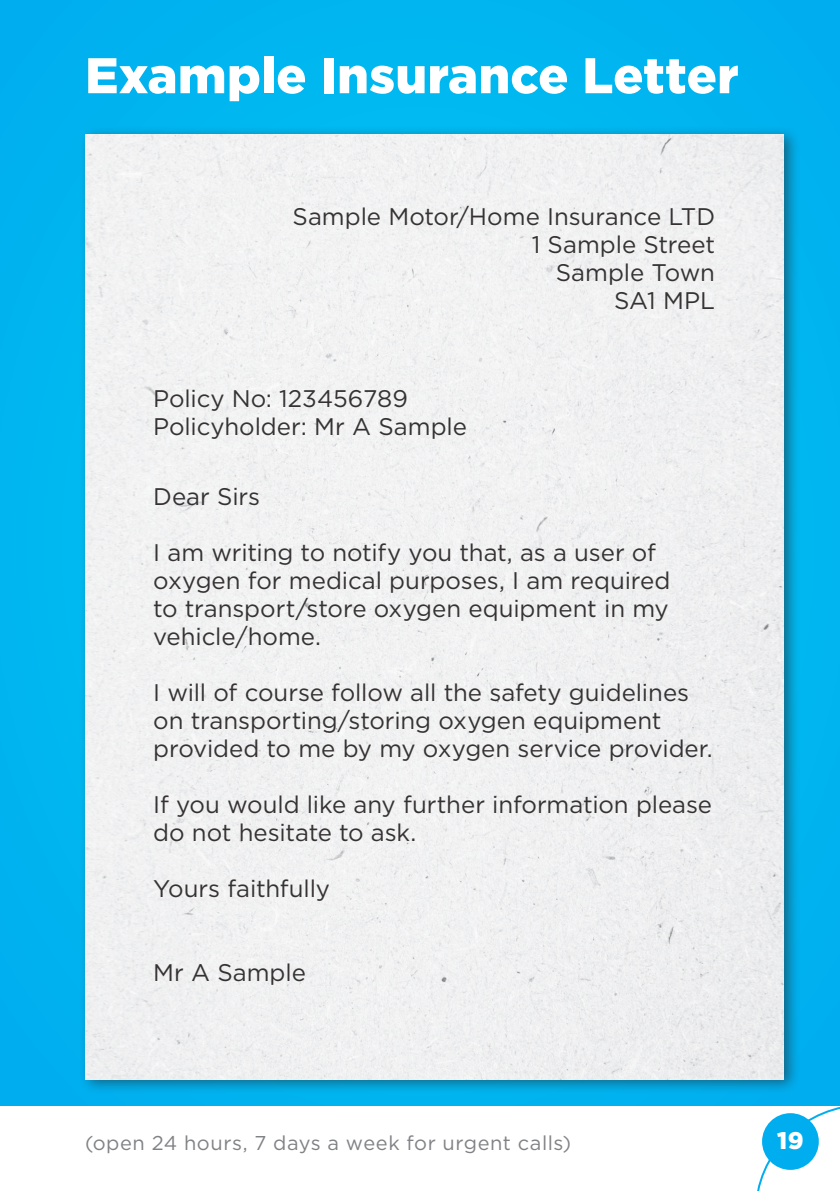
<style>
.page{position:relative;width:840px;height:1191px;background:#fff}
.page>*{position:absolute;margin:0;border:0;box-sizing:border-box;transform-origin:0 0}
.t1{font:900 50px "Gotham";letter-spacing:.005em;color:#fff}
.t2{font:24px/28px "Gotham";letter-spacing:-.005em;color:#231f20}
.t3{font:24px "Gotham";color:#231f20}
.t4{font:900 24px "Gotham";color:#fff}
.t5{font:20px "Gotham";letter-spacing:.025em;color:#808285}
</style>
<div class="page">
<div style="left:0;top:0;width:839px;height:1106px;background:#00b4ef"></div>
<div style="left:79px;top:126px;width:721px;height:969px;background:#231f20;opacity:.75"></div>
<div style="left:85px;top:134px;width:697px;height:945px;background:#f1f1f2"></div>
<svg style="left:757px;top:1107px;width:82px;height:84px"></svg>
<div style="left:761px;top:1113px;width:57px;height:56px;background:#00aeef;border-radius:50%"></div>
<h1 class="t1" style="left:85px;top:47px;width:654px">Example Insurance Letter</h1>
<p class="t3" style="left:292px;top:203px;width:424px">Sample Motor/Home Insurance LTD</p>
<p class="t2" style="left:531px;top:230px;width:185px;text-align:right">1 Sample Street<br>Sample Town<br>SA1 MPL</p>
<p class="t2" style="left:153px;top:384px;width:315px">Policy No: 123456789<br>Policyholder: Mr A Sample</p>
<p class="t2" style="left:153px;top:482px;width:108px">Dear Sirs</p>
<p class="t2" style="left:153px;top:538px;width:518px">I am writing to notify you that, as a user of oxygen for medical purposes, I am required to transport/store oxygen equipment in my vehicle/home.</p>
<p class="t2" style="left:153px;top:678px;width:561px">I will of course follow all the safety guidelines on transporting/storing oxygen equipment provided to me by my oxygen service provider.</p>
<p class="t2" style="left:153px;top:790px;width:560px">If you would like any further information please do not hesitate to ask.</p>
<p class="t2" style="left:153px;top:874px;width:178px">Yours faithfully</p>
<p class="t2" style="left:153px;top:958px;width:154px">Mr A Sample</p>
<p class="t5" style="left:85px;top:1131px;width:487px">(open 24 hours, 7 days a week for urgent calls)</p>
<p class="t4" style="left:776px;top:1126px;width:28px">19</p>
</div>
